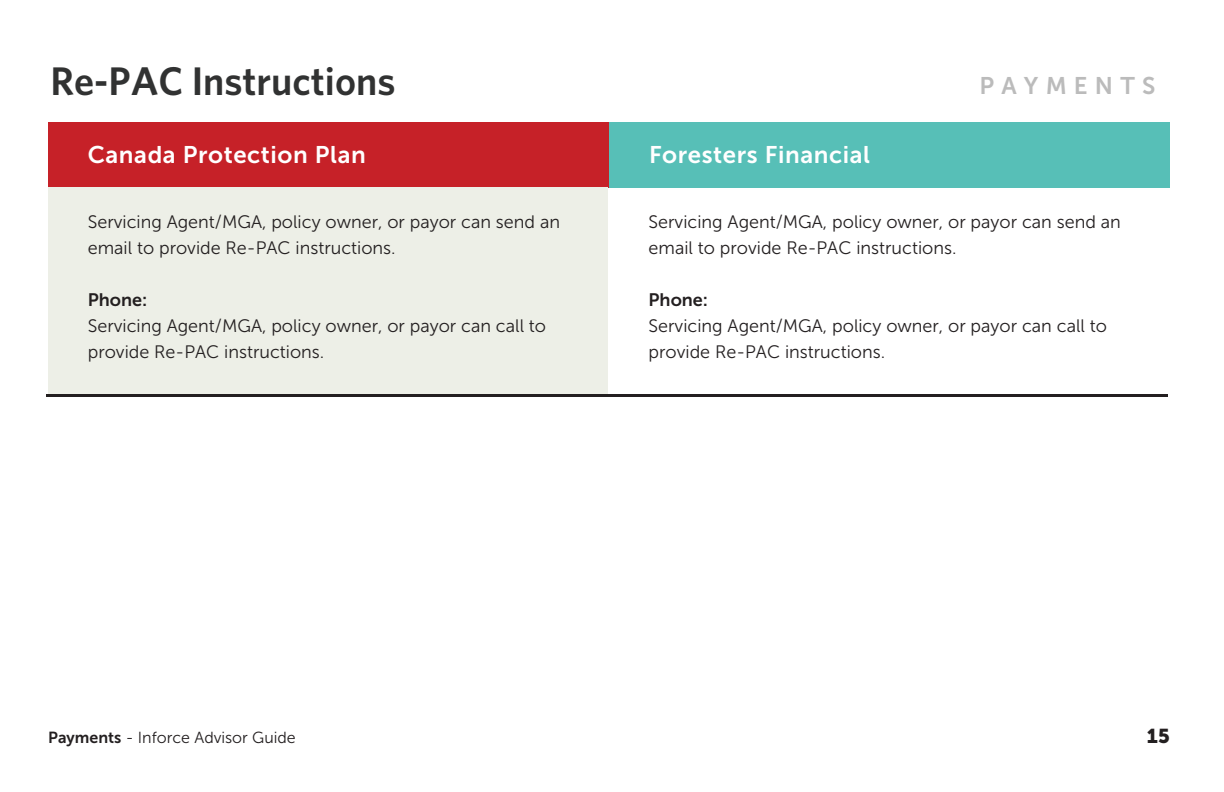
<style>
.page{position:relative;width:1224px;height:792px;background:#fff}
.page>*{position:absolute;margin:0;border:0;box-sizing:border-box;transform-origin:0 0}
.t1{font:600 40px "Whitney";color:#313232}
.t2{font:24px "Museo Sans 700";letter-spacing:.025em;color:#fff}
.t3{font:24px "Museo Sans 700";letter-spacing:.3em;color:#bbb}
.t4{font:20px "Museo Sans 900";color:#231f20}
.t5{font:18px/26px "Museo Sans 300";color:#231f20}
.t6{font:18px "Museo Sans 700";color:#231f20}
.t7{font:16px "Museo Sans 300";color:#231f20}
.s1{font-family:"Museo Sans 700"}
</style>
<div class="page">
<div style="left:48px;top:122px;width:561px;height:65px;background:#c62128"></div>
<div style="left:609px;top:122px;width:561px;height:65px;background:#57bfb7"></div>
<div style="left:48px;top:187px;width:560px;height:207px;background:#edefe7"></div>
<hr style="left:46px;top:394px;width:1122px;height:2px;background:#231f20">
<h1 class="t1" style="left:50px;top:55px;width:347px">Re-PAC Instructions</h1>
<h2 class="t2" style="left:88px;top:141px;width:280px">Canada Protection Plan</h2>
<h2 class="t2" style="left:649px;top:141px;width:222px">Foresters Financial</h2>
<h2 class="t3" style="left:980px;top:73px;width:177px">PAYMENTS</h2>
<p class="t5" style="left:88px;top:209px;width:474px">Servicing Agent/MGA, policy owner, or payor can send an email to provide Re-PAC instructions.</p>
<p class="t6" style="left:88px;top:290px;width:61px">Phone:</p>
<p class="t5" style="left:88px;top:313px;width:460px">Servicing Agent/MGA, policy owner, or payor can call to provide Re-PAC instructions.</p>
<p class="t5" style="left:649px;top:209px;width:474px">Servicing Agent/MGA, policy owner, or payor can send an email to provide Re-PAC instructions.</p>
<p class="t6" style="left:649px;top:290px;width:61px">Phone:</p>
<p class="t5" style="left:649px;top:313px;width:460px">Servicing Agent/MGA, policy owner, or payor can call to provide Re-PAC instructions.</p>
<p class="t7" style="left:48px;top:729px;width:249px"><span class="s1">Payments</span> - Inforce Advisor Guide</p>
<p class="t4" style="left:1147px;top:725px;width:24px">15</p>
</div>
